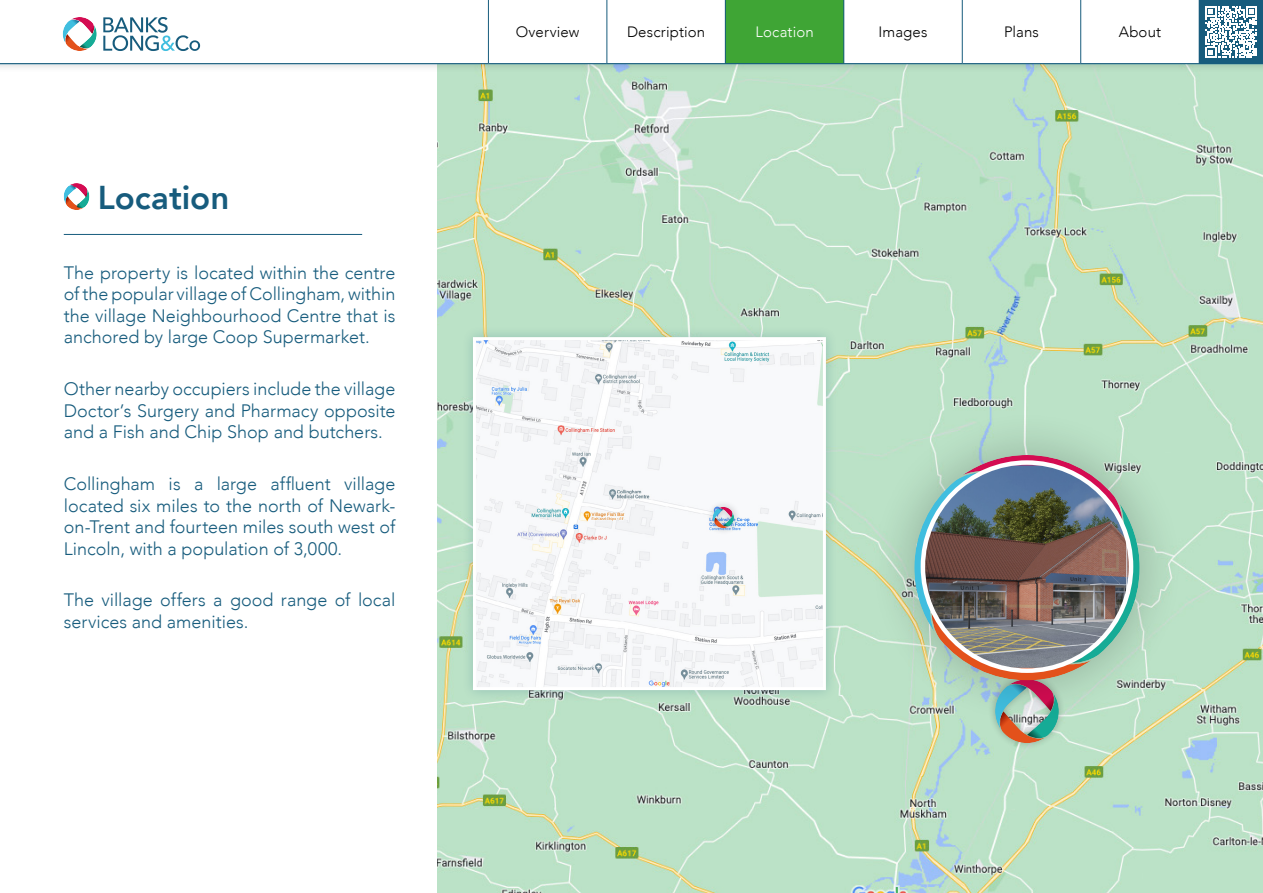
<style>
.page{position:relative;width:1263px;height:893px;background:#fff}
.page>*{position:absolute;margin:0;border:0;box-sizing:border-box;transform-origin:0 0}
.t1{font:800 33px "Avenir";color:#175c7d}
.t2{font:300 18px/21.6px "Avenir";color:#175c7d;text-align:justify}
.t3{font:300 15px "Avenir";letter-spacing:.01em;color:#000}
.t4{font:300 15px "Avenir";letter-spacing:.01em;color:#fff}
</style>
<div class="page">
<img style="left:437px;top:73px;width:826px;height:820px">
<div style="left:461px;top:326px;width:377px;height:375px;background:#175c7d;opacity:.25"></div>
<img style="left:477px;top:341px;width:345px;height:345px">
<div style="left:473px;top:337px;width:353px;height:353px;border:3px solid #fff"></div>
<div style="left:988px;top:672px;width:78px;height:79px;background:#000;opacity:.25"></div>
<div style="left:705px;top:499px;width:37px;height:36px;background:#000;opacity:.25"></div>
<svg style="left:713px;top:507px;width:21px;height:21px"></svg>
<div style="left:868px;top:409px;width:318px;height:318px;background:#000;opacity:.25"></div>
<svg style="left:914px;top:455px;width:226px;height:288px;background:#afc7b4"></svg>
<img style="left:923px;top:465px;width:208px;height:203px">
<hr style="left:64px;top:234px;width:298px;height:1px;background:#175c7d">
<svg style="left:64px;top:183px;width:25px;height:27px"></svg>
<div style="left:0;top:0;width:1263px;height:73px;background:#000;opacity:.75"></div>
<svg style="left:0;top:0;width:962px;height:63px"></svg>
<div style="left:1199px;top:0;width:64px;height:64px;background:#175c7d"></div>
<hr style="left:0;top:63px;width:488px;height:1px;background:#175c7d">
<hr style="left:488px;top:63px;width:119px;height:1px;background:#175c7d">
<svg style="left:103px;top:17px;width:97px;height:39px"></svg>
<svg style="left:63px;top:17px;width:34px;height:39px"></svg>
<svg style="left:1205px;top:6px;width:52px;height:52px"></svg>
<div style="left:488px;top:0;width:118px;height:64px;background:#fff"></div>
<div style="left:607px;top:0;width:118px;height:64px;background:#fff"></div>
<div style="left:725px;top:0;width:119px;height:64px;background:#3fa535"></div>
<div style="left:844px;top:1px;width:118px;height:63px;background:#fff"></div>
<div style="left:962px;top:0;width:118px;height:64px;background:#fff"></div>
<div style="left:1080px;top:0;width:119px;height:64px;background:#fff"></div>
<h1 class="t1" style="left:98px;top:171px;width:133px">Location</h1>
<p class="t2" style="left:64px;top:262px;width:333px">The property is located within the centre of the popular village of Collingham, within the village Neighbourhood Centre that is anchored by large Coop Supermarket.</p>
<p class="t2" style="left:64px;top:378px;width:333px">Other nearby occupiers include the village Doctor’s Surgery and Pharmacy opposite and a Fish and Chip Shop and butchers.</p>
<p class="t2" style="left:64px;top:473px;width:333px">Collingham is a large affluent village located six miles to the north of Newark&shy;on-Trent and fourteen miles south west of Lincoln, with a population of 3,000.</p>
<p class="t2" style="left:64px;top:589px;width:333px">The village offers a good range of local services and amenities.</p>
<p class="t3" style="left:516px;top:23px;width:65px">Overview</p>
<p class="t3" style="left:627px;top:23px;width:80px">Description</p>
<p class="t4" style="left:755px;top:23px;width:60px">Location</p>
<p class="t3" style="left:878px;top:23px;width:51px">Images</p>
<p class="t3" style="left:1004px;top:23px;width:36px">Plans</p>
<p class="t3" style="left:1119px;top:23px;width:44px">About</p>
</div>
